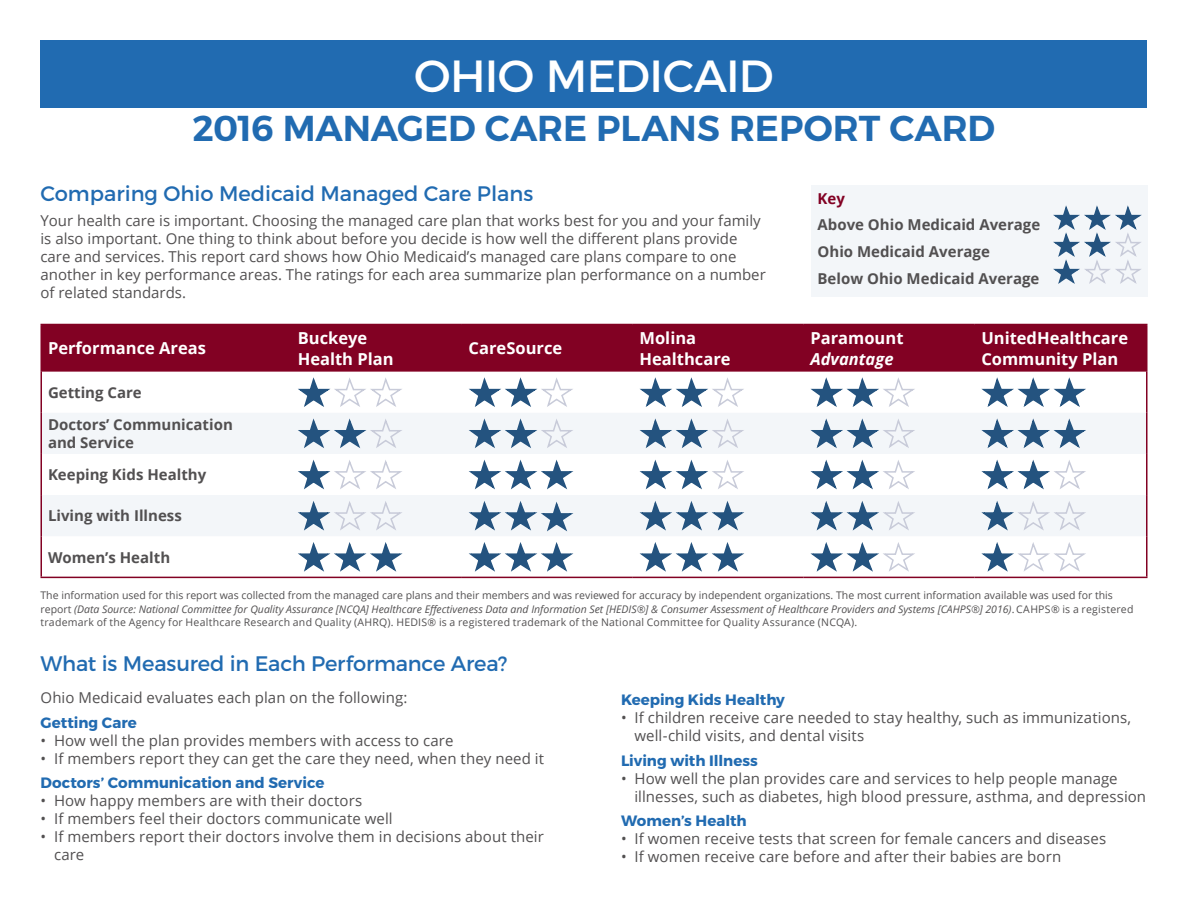
<style>
.page{position:relative;width:1188px;height:918px;background:#fff}
.page>*{position:absolute;margin:0;border:0;box-sizing:border-box;transform-origin:0 0}
.t1{font:45px "Montserrat";letter-spacing:-.015em;color:#fff}
.t2{font:600 36px "Montserrat";letter-spacing:-.005em;color:#216bb1}
.t3{font:21px "Montserrat";color:#216bb1}
.Content{font:700 16.5px/21px "Open Sans";color:#fff}
.t4{font:15px/18px "Open Sans";letter-spacing:.005em;color:#525051}
.Content-2{font:700 15px/18px "Open Sans";color:#525051}
.t5{font:700 15px "Montserrat";color:#216bb1}
.t6{font:700 15px "Open Sans";color:#820123}
.t7{font:10.5px/13.5px "Open Sans";color:#525051}
.s1{font-style:italic}
</style>
<div class="page">
<div style="left:40px;top:40px;width:1108px;height:68px;background:#216bb1"></div>
<div style="left:811px;top:185px;width:337px;height:112px;background:#f3f6f9"></div>
<svg style="left:1053px;top:206px;width:89px;height:78px"></svg>
<div style="left:42px;top:325px;width:1104px;height:47px;background:#820123"></div>
<svg style="left:42px;top:413px;width:1104px;height:123px;fill:#f3f6f9"></svg>
<hr style="left:40px;top:324px;width:251px;height:1px;background:#820123">
<hr style="left:40px;top:325px;width:2px;height:47px;background:#820123">
<hr style="left:291px;top:324px;width:171px;height:1px;background:#820123">
<hr style="left:462px;top:324px;width:171px;height:1px;background:#820123">
<hr style="left:633px;top:324px;width:171px;height:1px;background:#820123">
<hr style="left:804px;top:324px;width:171px;height:1px;background:#820123">
<hr style="left:975px;top:324px;width:173px;height:1px;background:#820123">
<hr style="left:1146px;top:325px;width:2px;height:47px;background:#820123">
<hr style="left:40px;top:372px;width:2px;height:41px;background:#820123">
<hr style="left:1146px;top:372px;width:2px;height:41px;background:#820123">
<hr style="left:40px;top:413px;width:2px;height:41px;background:#820123">
<hr style="left:1146px;top:413px;width:2px;height:41px;background:#820123">
<hr style="left:40px;top:454px;width:2px;height:41px;background:#820123">
<hr style="left:1146px;top:454px;width:2px;height:41px;background:#820123">
<hr style="left:40px;top:495px;width:2px;height:41px;background:#820123">
<hr style="left:1146px;top:495px;width:2px;height:41px;background:#820123">
<hr style="left:40px;top:536px;width:2px;height:41px;background:#820123">
<hr style="left:1146px;top:536px;width:2px;height:41px;background:#820123">
<hr style="left:40px;top:577px;width:251px;height:1px;background:#820123">
<hr style="left:291px;top:577px;width:171px;height:1px;background:#820123">
<hr style="left:462px;top:577px;width:171px;height:1px;background:#820123">
<hr style="left:633px;top:577px;width:171px;height:1px;background:#820123">
<hr style="left:804px;top:577px;width:171px;height:1px;background:#820123">
<hr style="left:975px;top:577px;width:173px;height:1px;background:#820123">
<svg style="left:298px;top:378px;width:104px;height:29px"></svg>
<svg style="left:469px;top:378px;width:104px;height:29px"></svg>
<svg style="left:639px;top:378px;width:105px;height:29px"></svg>
<svg style="left:810px;top:378px;width:105px;height:29px"></svg>
<svg style="left:981px;top:378px;width:105px;height:29px"></svg>
<svg style="left:295px;top:419px;width:110px;height:31px"></svg>
<svg style="left:466px;top:419px;width:110px;height:31px"></svg>
<svg style="left:637px;top:419px;width:110px;height:31px"></svg>
<svg style="left:808px;top:419px;width:110px;height:31px"></svg>
<svg style="left:979px;top:419px;width:110px;height:31px"></svg>
<svg style="left:295px;top:460px;width:110px;height:31px"></svg>
<svg style="left:466px;top:460px;width:110px;height:31px"></svg>
<svg style="left:637px;top:460px;width:110px;height:31px"></svg>
<svg style="left:808px;top:460px;width:110px;height:31px"></svg>
<svg style="left:979px;top:460px;width:110px;height:31px"></svg>
<svg style="left:295px;top:501px;width:110px;height:31px"></svg>
<svg style="left:466px;top:501px;width:110px;height:32px"></svg>
<svg style="left:637px;top:501px;width:110px;height:31px"></svg>
<svg style="left:808px;top:501px;width:110px;height:31px"></svg>
<svg style="left:979px;top:501px;width:110px;height:31px"></svg>
<svg style="left:298px;top:542px;width:105px;height:30px"></svg>
<svg style="left:469px;top:542px;width:105px;height:30px"></svg>
<svg style="left:639px;top:542px;width:105px;height:30px"></svg>
<svg style="left:810px;top:542px;width:105px;height:30px"></svg>
<svg style="left:981px;top:542px;width:105px;height:30px"></svg>
<h1 class="t1" style="left:414px;top:48px;width:361px">OHIO MEDICAID</h1>
<h2 class="t2" style="left:192px;top:106px;width:804px">2016 MANAGED CARE PLANS REPORT CARD</h2>
<h3 class="t3" style="left:40px;top:181px;width:494px">Comparing Ohio Medicaid Managed Care Plans</h3>
<p class="t4" style="left:40px;top:211px;width:727px">Your health care is important. Choosing the managed care plan that works best for you and your family is also important. One thing to think about before you decide is how well the different plans provide care and services. This report card shows how Ohio Medicaid’s managed care plans compare to one another in key performance areas. The ratings for each area summarize plan performance on a number of related standards.</p>
<h4 class="t6" style="left:818px;top:188px;width:29px">Key</h4>
<p class="Content-2" style="left:818px;top:215px;width:224px">Above Ohio Medicaid Average</p>
<p class="Content-2" style="left:818px;top:242px;width:174px">Ohio Medicaid Average</p>
<p class="Content-2" style="left:818px;top:269px;width:223px">Below Ohio Medicaid Average</p>
<p class="Content" style="left:48px;top:337px;width:160px">Performance Areas</p>
<p class="Content" style="left:298px;top:327px;width:97px">Buckeye<br>Health Plan</p>
<p class="Content" style="left:469px;top:337px;width:95px">CareSource</p>
<p class="Content" style="left:640px;top:327px;width:93px">Molina<br>Healthcare</p>
<p class="Content" style="left:810px;top:327px;width:95px">Paramount<br><span class="s1">Advantage</span></p>
<p class="Content" style="left:981px;top:327px;width:148px">UnitedHealthcare<br>Community Plan</p>
<p class="Content-2" style="left:48px;top:383px;width:95px">Getting Care</p>
<p class="Content-2" style="left:48px;top:415px;width:186px">Doctors’ Communication and Service</p>
<p class="Content-2" style="left:48px;top:465px;width:160px">Keeping Kids Healthy</p>
<p class="Content-2" style="left:48px;top:507px;width:135px">Living with Illness</p>
<p class="Content-2" style="left:48px;top:548px;width:124px">Women’s Health</p>
<p class="t7" style="left:40px;top:588px;width:1095px">The information used for this report was collected from the managed care plans and their members and was reviewed for accuracy by independent organizations. The most current information available was used for this report <span class="s1">(Data Source: National Committee for Quality Assurance [NCQA] Healthcare Effectiveness Data and Information Set [HEDIS®] &amp; Consumer Assessment of Healthcare Providers and Systems [CAHPS®] 2016)</span>.CAHPS® is a registered trademark of the Agency for Healthcare Research and Quality (AHRQ). HEDIS® is a registered trademark of the National Committee for Quality Assurance (NCQA).</p>
<h3 class="t3" style="left:40px;top:651px;width:468px">What is Measured in Each Performance Area?</h3>
<p class="t4" style="left:40px;top:688px;width:369px">Ohio Medicaid evaluates each plan on the following:</p>
<h4 class="t5" style="left:40px;top:713px;width:98px">Getting Care</h4>
<p class="t4" style="left:40px;top:731px;width:414px">• How well the plan provides members with access to care</p>
<p class="t4" style="left:40px;top:749px;width:505px">• If members report they can get the care they need, when they need it</p>
<h4 class="t5" style="left:40px;top:774px;width:286px">Doctors’ Communication and Service</h4>
<p class="t4" style="left:40px;top:792px;width:323px">• How happy members are with their doctors</p>
<p class="t4" style="left:40px;top:810px;width:354px">• If members feel their doctors communicate well</p>
<p class="t4" style="left:54px;top:828px;width:491px;text-indent:-14px">• If members report their doctors involve them in decisions about their care</p>
<h4 class="t5" style="left:621px;top:690px;width:165px">Keeping Kids Healthy</h4>
<p class="t4" style="left:635px;top:708px;width:498px;text-indent:-14px">• If children receive care needed to stay healthy, such as immunizations, well-child visits, and dental visits</p>
<h4 class="t5" style="left:621px;top:751px;width:138px">Living with Illness</h4>
<p class="t4" style="left:635px;top:769px;width:513px;text-indent:-14px">• How well the plan provides care and services to help people manage illnesses, such as diabetes, high blood pressure, asthma, and depression</p>
<h4 class="t5" style="left:621px;top:812px;width:127px">Women’s Health</h4>
<p class="t4" style="left:621px;top:830px;width:487px">• If women receive tests that screen for female cancers and diseases</p>
<p class="t4" style="left:621px;top:848px;width:442px">• If women receive care before and after their babies are born</p>
</div>
